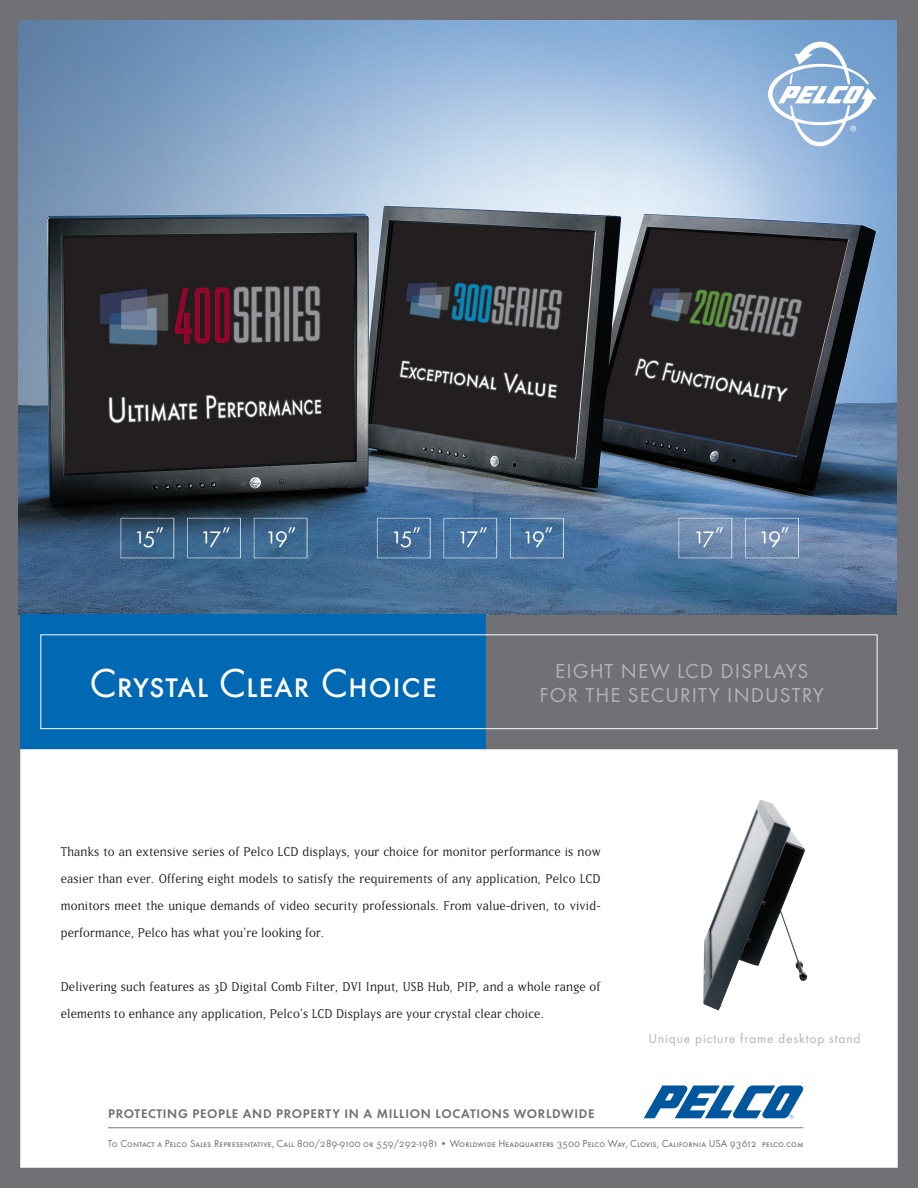
<style>
.page{position:relative;width:918px;height:1188px;background:#717074}
.page>*{position:absolute;margin:0;border:0;box-sizing:border-box;transform-origin:0 0}
.t1{font:42px "Function Sm Caps";letter-spacing:-.015em;color:#fff}
.t2{font:21px/24px "Function";letter-spacing:.05em;color:#b4b3b7;text-align:center}
.t3{font:15px/27px "Matrix";letter-spacing:.01em;color:#231f20;text-align:justify}
.t4{font:13.5px "Function";letter-spacing:.06em;color:#b4b3b7}
.t5{font:700 13.05px "Function";letter-spacing:.05em;color:#717074}
.t6{font:10.5px "Function Sm Caps";letter-spacing:-.005em;color:#717074}
</style>
<div class="page">
<div style="left:20px;top:749px;width:878px;height:419px;background:#fff"></div>
<img style="left:19px;top:20px;width:877px;height:594px">
<div style="left:20px;top:614px;width:466px;height:135px;background:#0168b3"></div>
<div style="left:40px;top:634px;width:837px;height:95px;border:1px solid #fff"></div>
<svg style="left:644px;top:1086px;width:159px;height:32px"></svg>
<hr style="left:108px;top:1127px;width:695px;height:1px;background:#717074">
<img style="left:703px;top:800px;width:105px;height:211px">
<svg style="left:768px;top:40px;width:109px;height:106px"></svg>
<h1 class="t1" style="left:89px;top:660px;width:349px">Crystal Clear Choice</h1>
<h2 class="t2" style="left:540px;top:659px;width:286px">EIGHT NEW LCD DISPLAYS<br>FOR THE SECURITY INDUSTRY</h2>
<p class="t3" style="left:61px;top:838px;width:542px">Thanks to an extensive series of Pelco LCD displays, your choice for monitor performance is now easier than ever. Offering eight models to satisfy the requirements of any application, Pelco LCD monitors meet the unique demands of video security professionals. From value-driven, to vivid&shy;performance, Pelco has what you’re looking for.</p>
<p class="t3" style="left:61px;top:973px;width:541px">Delivering such features as 3D Digital Comb Filter, DVI Input, USB Hub, PIP, and a whole range of elements to enhance any application, Pelco’s LCD Displays are your crystal clear choice.</p>
<p class="t4" style="left:649px;top:1031px;width:214px">Unique picture frame desktop stand</p>
<p class="t5" style="left:108px;top:1106px;width:488px">PROTECTING PEOPLE AND PROPERTY IN A MILLION LOCATIONS WORLDWIDE</p>
<p class="t6" style="left:108px;top:1137px;width:697px">To Contact a Pelco Sales Representative, Call 800/289-9100 or 559/292-1981 • Worldwide Headquarters 3500 Pelco Way, Clovis, California USA 93612 pelco.com</p>
</div>
